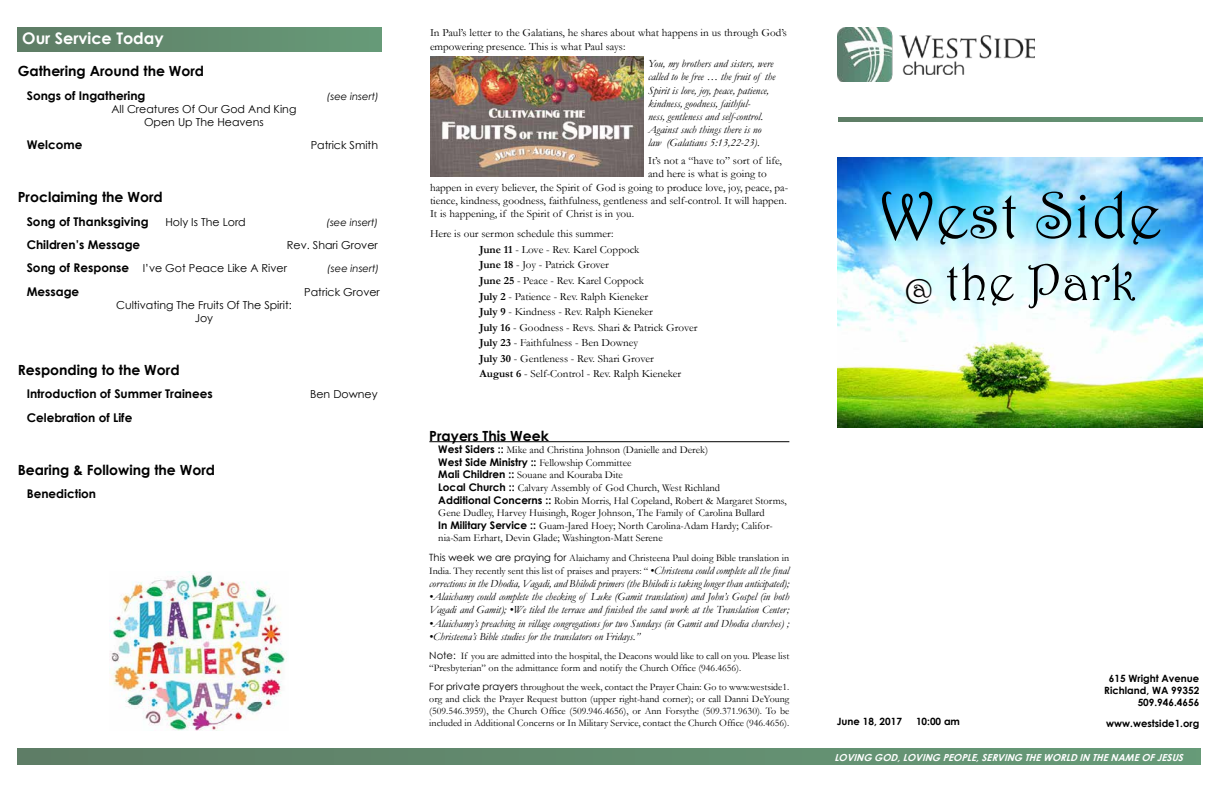
<style>
.page{position:relative;width:1224px;height:792px;background:#fff}
.page>*{position:absolute;margin:0;border:0;box-sizing:border-box;transform-origin:0 0}
.t1{font:66px "Harrington";color:#000}
.t2{font:52px "Harrington";color:#000}
.t3{font:700 16px "Century Gothic";color:#fff}
.t4{font:700 14px "Century Gothic";color:#000}
.t5{font:700 12px "Century Gothic";color:#000}
.t6{font:11px/15.5px "Garamond";color:#000}
.t7{font:italic 11px/13.2px "Garamond";color:#000}
.t8{font:11px/13.2px "Century Gothic";color:#000;text-align:center}
.t9{font:10.5px/12.6px "Garamond";color:#000}
.t10{font:10px/12px "Garamond";color:#000}
.t11{font:700 10px/12px "Century Gothic";color:#000;text-align:right}
.t12{font:italic 10px "Century Gothic";color:#000}
.t13{font:italic 700 9.7px "Century Gothic";color:#fff}
.s1{font-weight:700;font-size:12px}
.s2{font-weight:700}
.s3{font-family:"Century Gothic";font-weight:700}
.s4{font-family:"Century Gothic"}
.s5{font-style:italic;font-size:11px}
.s6{font-size:30px}
</style>
<div class="page">
<div style="left:18px;top:749px;width:1182px;height:16px;background:linear-gradient(to right,#5e7d66,#679b78)"></div>
<div style="left:18px;top:27px;width:363px;height:24px;background:linear-gradient(to right,#5e7d66,#679b78)"></div>
<hr style="left:429px;top:441px;width:360px;height:1px;background:#000">
<svg style="left:839px;top:118px;width:364px;height:3px"></svg>
<img style="left:837px;top:27px;width:198px;height:55px">
<img style="left:838px;top:158px;width:365px;height:270px">
<img style="left:430px;top:57px;width:214px;height:120px">
<img style="left:110px;top:571px;width:176px;height:160px">
<h3 class="t3" style="left:22px;top:26px;width:143px">Our Service Today</h3>
<p class="t4" style="left:18px;top:60px;width:188px">Gathering Around the Word</p>
<p class="t5" style="left:27px;top:86px;width:120px">Songs of Ingathering</p>
<p class="t12" style="left:327px;top:89px;width:53px">(see insert)</p>
<p class="t8" style="left:111px;top:102px;width:186px">All Creatures Of Our God And King<br>Open Up The Heavens</p>
<p class="t5" style="left:27px;top:136px;width:57px">Welcome</p>
<p class="t8" style="left:311px;top:139px;width:69px">Patrick Smith</p>
<p class="t4" style="left:18px;top:186px;width:147px">Proclaiming the Word</p>
<p class="t5" style="left:27px;top:212px;width:123px">Song of Thanksgiving</p>
<p class="t8" style="left:165px;top:215px;width:82px">Holy Is The Lord</p>
<p class="t12" style="left:326px;top:215px;width:53px">(see insert)</p>
<p class="t5" style="left:27px;top:236px;width:115px">Children’s Message</p>
<p class="t8" style="left:27px;top:233px;width:353px;line-height:23.4px;text-align:left;text-indent:260px">Rev. Shari Grover<br><span class="s1">Song of Response</span> I’ve Got Peace Like A River</p>
<p class="t12" style="left:327px;top:262px;width:53px">(see insert)</p>
<p class="t5" style="left:27px;top:282px;width:54px">Message</p>
<p class="t8" style="left:304px;top:285px;width:77px">Patrick Grover</p>
<p class="t8" style="left:116px;top:298px;width:177px">Cultivating The Fruits Of The Spirit:<br>Joy</p>
<p class="t4" style="left:18px;top:359px;width:163px">Responding to the Word</p>
<p class="t5" style="left:27px;top:385px;width:187px">Introduction of Summer Trainees</p>
<p class="t8" style="left:310px;top:388px;width:69px">Ben Downey</p>
<p class="t5" style="left:27px;top:408px;width:107px">Celebration of Life</p>
<p class="t4" style="left:18px;top:459px;width:199px">Bearing &amp; Following the Word</p>
<p class="t5" style="left:27px;top:485px;width:71px">Benediction</p>
<p class="t6" style="left:430px;top:26px;width:359px;line-height:13.2px">In Paul’s letter to the Galatians, he shares about what happens in us through God’s empowering presence. This is what Paul says:</p>
<p class="t7" style="left:648px;top:57px;width:129px">You, my brothers and sisters, were called to be free … the fruit of the Spirit is love, joy, peace, patience, kindness, goodness, faithful-<br>ness, gentleness and self-control.<br>Against such things there is no law (Galatians 5:13,22-23).</p>
<p class="t6" style="left:648px;top:153px;width:135px">It’s not a “have to” sort of life,</p>
<p class="t6" style="left:648px;top:166px;width:120px">and here is what is going to</p>
<p class="t6" style="left:430px;top:179px;width:360px">happen in every believer, the Spirit of God is going to produce love, joy, peace, pa-</p>
<p class="t6" style="left:430px;top:192px;width:358px">tience, kindness, goodness, faithfulness, gentleness and self-control. It will happen.</p>
<p class="t6" style="left:430px;top:206px;width:206px">It is happening, if the Spirit of Christ is in you.</p>
<p class="t6" style="left:480px;top:226px;width:220px;text-indent:-50px">Here is our sermon schedule this summer:<br><span class="s2">June 11</span> - Love - Rev. Karel Coppock<br><span class="s2">June 18</span> - Joy - Patrick Grover<br><span class="s2">June 25</span> - Peace - Rev. Karel Coppock<br><span class="s2">July 2</span> - Patience - Rev. Ralph Kieneker<br><span class="s2">July 9</span> - Kindness - Rev. Ralph Kieneker<br><span class="s2">July 16</span> - Goodness - Revs. Shari &amp; Patrick Grover <span class="s2">July 23</span> - Faithfulness - Ben Downey<br><span class="s2">July 30</span> - Gentleness - Rev. Shari Grover<br><span class="s2">August 6</span> - Self-Control - Rev. Ralph Kieneker</p>
<p class="t4" style="left:429px;top:425px;width:121px">Prayers This Week</p>
<p class="t9" style="left:438px;top:443px;width:350px"><span class="s3">West Siders ::</span> Mike and Christina Johnson (Danielle and Derek)<br><span class="s3">West Side Ministry ::</span> Fellowship Committee<br><span class="s3">Mali Children ::</span> Souane and Kouraba Dite<br><span class="s3">Local Church ::</span> Calvary Assembly of God Church, West Richland<br><span class="s3">Additional Concerns ::</span> Robin Morris, Hal Copeland, Robert &amp; Margaret Storms, Gene Dudley, Harvey Huisingh, Roger Johnson, The Family of Carolina Bullard<br><span class="s3">In Military Service ::</span> Guam-Jared Hoey; North Carolina-Adam Hardy; Califor&shy;nia-Sam Erhart, Devin Glade; Washington-Matt Serene</p>
<p class="t10" style="left:429px;top:551px;width:361px;line-height:13.2px"><span class="s4">This week we are praying for</span> Alaichamy and Christeena Paul doing Bible translation in<br>India. They recently sent this list of praises and prayers: “ <span class="s5">•Christeena could complete all the final</span></p>
<p class="t7" style="left:429px;top:577px;width:361px">corrections in the Dhodia, Vagadi, and Bhilodi primers (the Bhilodi is taking longer than anticipated);</p>
<p class="t7" style="left:429px;top:590px;width:361px">•Alaichamy could complete the checking of Luke (Gamit translation) and John’s Gospel (in both<br>Vagadi and Gamit); •We tiled the terrace and finished the sand work at the Translation Center;</p>
<p class="t7" style="left:429px;top:616px;width:362px">•Alaichamy’s preaching in village congregations for two Sundays (in Gamit and Dhodia churches) ;</p>
<p class="t7" style="left:429px;top:629px;width:212px">•Christeena’s Bible studies for the translators on Fridays.”</p>
<p class="t10" style="left:429px;top:650px;width:362px"><span class="s4">Note:</span> If you are admitted into the hospital, the Deacons would like to call on you. Please list “Presbyterian” on the admittance form and notify the Church Office (946.4656).</p>
<p class="t10" style="left:429px;top:681px;width:362px;text-align:justify"><span class="s4">For private prayers</span> throughout the week, contact the Prayer Chain: Go to www.westside1. org and click the Prayer Request button (upper right-hand corner); or call Danni DeYoung (509.546.3959), the Church Office (509.946.4656), or Ann Forsythe (509.371.9630). To be included in Additional Concerns or In Military Service, contact the Church Office (946.4656).</p>
<h1 class="t1" style="left:879px;top:175px;width:284px">West Side</h1>
<h2 class="t2" style="left:904px;top:251px;width:233px"><span class="s6">@</span> the Park</h2>
<p class="t11" style="left:837px;top:715px;width:67px">June 18, 2017</p>
<p class="t11" style="left:916px;top:715px;width:46px">10:00 am</p>
<p class="t11" style="left:1104px;top:672px;width:97px">615 Wright Avenue<br>Richland, WA 99352<br>509.946.4656</p>
<p class="t11" style="left:1106px;top:717px;width:94px">www.westside1.org</p>
<p class="t13" style="left:834px;top:750px;width:354px">LOVING GOD,LOVING PEOPLE,SERVING THEWORLDIN THENAMEOFJESUS</p>
</div>
